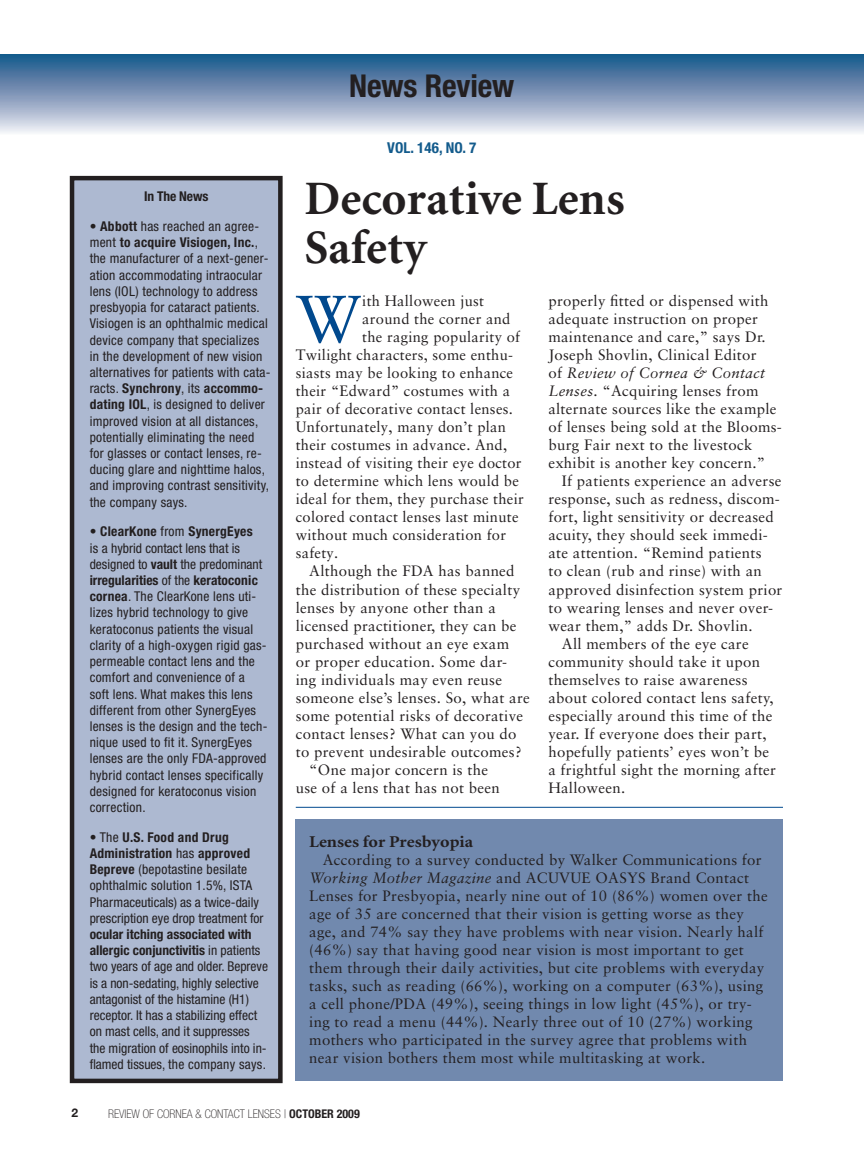
<style>
.page{position:relative;width:864px;height:1162px;background:#fff}
.page>*{position:absolute;margin:0;border:0;box-sizing:border-box;transform-origin:0 0}
.t1{font:66.6px "Sabon";color:#01498e}
.t2{font:700 48px/48.6px "Minion";letter-spacing:.005em;color:#231f20}
.t3{font:700 condensed 31.5px "Helvetica Neue";letter-spacing:-.005em;color:#231f20}
.t4{font:700 16.5px "Minion";color:#231f20;scale:1.1 1}
.t5{font:15px/18px "Sabon";letter-spacing:.02em;color:#231f20}
.t6{font:italic 15px "Sabon";letter-spacing:.02em;color:#231f20}
.t7{font:700 condensed 15px "Helvetica Neue";letter-spacing:.005em;color:#135b8c}
.t8{font:condensed 13.5px/16.2px "Helvetica Neue";letter-spacing:.02em;color:#231f20}
.t9{font:condensed 13.5px/16.2px "Helvetica Neue";color:#231f20}
.t10{font:700 condensed 13.5px "Helvetica Neue";letter-spacing:-.01em;color:#231f20}
.t11{font:100 condensed 12px "Helvetica Neue";color:#231f20}
.t12{font:700 12px "Helvetica Neue";color:#231f20}
.s1{font-weight:700}
.s2{font-style:normal}
.s3{font-style:italic}
</style>
<div class="page">
<div style="left:0;top:55px;width:864px;height:80px;background:linear-gradient(to bottom,#165086,#f0eaf3)"></div>
<svg style="left:863px;top:55px;width:1px;height:80px"></svg>
<div style="left:72px;top:178px;width:208px;height:902px;background:#adb9d1"></div>
<div style="left:70px;top:176px;width:213px;height:906px;border:4px solid #231f20"></div>
<div style="left:296px;top:819px;width:487px;height:261px;background:#7189ae"></div>
<hr style="left:296px;top:806px;width:487px;height:1px;background:#01498e">
<p class="t3" style="left:349px;top:75px;width:167px">News Review</p>
<p class="t10" style="left:144px;top:192px;width:66px">In The News</p>
<p class="t8" style="left:90px;top:219px;width:182px">• <span class="s1">Abbott</span> has reached an agree&shy;ment <span class="s1">to acquire Visiogen, Inc.</span>, the manufacturer of a next-gener&shy;ation accommodating intraocular lens (IOL) technology to address presbyopia for cataract patients.<br>Visiogen is an ophthalmic medical device company that specializes in the development of new vision alternatives for patients with cata&shy;racts. <span class="s1">Synchrony</span>, its <span class="s1">accommo&shy;dating IOL</span>, is designed to deliver improved vision at all distances, potentially eliminating the need for glasses or contact lenses, re&shy;ducing glare and nighttime halos, and improving contrast sensitivity, the company says.</p>
<p class="t8" style="left:90px;top:524px;width:179px">• <span class="s1">ClearKone</span> from <span class="s1">SynergEyes<br></span>is a hybrid contact lens that is designed to <span class="s1">vault</span> the predominant <span class="s1">irregularities</span> of the <span class="s1">keratoconic cornea</span>. The ClearKone lens uti&shy;lizes hybrid technology to give keratoconus patients the visual clarity of a high-oxygen rigid gas&shy;permeable contact lens and the comfort and convenience of a soft lens. What makes this lens different from other SynergEyes lenses is the design and the tech&shy;nique used to fit it. SynergEyes lenses are the only FDA-approved hybrid contact lenses specifically designed for keratoconus vision correction.</p>
<p class="t9" style="left:90px;top:829px;width:180px">• The <span class="s1">U.S. Food and Drug Administration</span> has <span class="s1">approved Bepreve</span> (bepotastine besilate ophthalmic solution 1.5%, ISTA Pharmaceuticals) as a twice-daily prescription eye drop treatment for <span class="s1">ocular itching associated with allergic conjunctivitis</span> in patients two years of age and older. Bepreve is a non-sedating, highly selective antagonist of the histamine (H1) receptor. It has a stabilizing effect on mast cells, and it suppresses the migration of eosinophils into in&shy;flamed tissues, the company says.</p>
<p class="t7" style="left:387px;top:142px;width:91px">VOL. 146, NO. 7</p>
<p class="t2" style="left:304px;top:178px;width:322px">Decorative Lens<br>Safety</p>
<p class="t1" style="left:296px;top:291px;width:67px">W</p>
<p class="t5" style="left:362px;top:293px;width:123px">ith Halloween just</p>
<p class="t5" style="left:548px;top:293px;width:222px">properly fitted or dispensed with</p>
<p class="t5" style="left:548px;top:311px;width:211px">adequate instruction on proper</p>
<p class="t5" style="left:548px;top:329px;width:219px">maintenance and care,” says Dr.</p>
<p class="t5" style="left:548px;top:347px;width:210px">Joseph Shovlin, Clinical Editor</p>
<p class="t6" style="left:548px;top:367px;width:218px"><span class="s2">of</span> Review of Cornea &amp; Contact</p>
<p class="t5" style="left:548px;top:383px;width:212px"><span class="s3">Lenses</span>. “Acquiring lenses from</p>
<p class="t5" style="left:548px;top:401px;width:230px">alternate sources like the example</p>
<p class="t5" style="left:548px;top:419px;width:235px">of lenses being sold at the Blooms-</p>
<p class="t5" style="left:548px;top:437px;width:206px">burg Fair next to the livestock</p>
<p class="t5" style="left:548px;top:455px;width:218px">exhibit is another key concern.”</p>
<p class="t5" style="left:562px;top:473px;width:221px">If patients experience an adverse</p>
<p class="t5" style="left:548px;top:491px;width:233px">response, such as redness, discom-</p>
<p class="t5" style="left:548px;top:509px;width:227px">fort, light sensitivity or decreased</p>
<p class="t5" style="left:548px;top:527px;width:221px">acuity, they should seek immedi-</p>
<p class="t5" style="left:548px;top:545px;width:215px">ate attention. “Remind patients</p>
<p class="t5" style="left:548px;top:563px;width:215px">to clean (rub and rinse) with an</p>
<p class="t5" style="left:548px;top:581px;width:236px">approved disinfection system prior</p>
<p class="t5" style="left:548px;top:599px;width:226px">to wearing lenses and never over-</p>
<p class="t5" style="left:548px;top:617px;width:206px">wear them,” adds Dr. Shovlin.</p>
<p class="t5" style="left:562px;top:635px;width:188px">All members of the eye care</p>
<p class="t5" style="left:548px;top:653px;width:213px">community should take it upon</p>
<p class="t5" style="left:548px;top:671px;width:201px">themselves to raise awareness</p>
<p class="t5" style="left:548px;top:689px;width:227px">about colored contact lens safety,</p>
<p class="t5" style="left:548px;top:707px;width:226px">especially around this time of the</p>
<p class="t5" style="left:548px;top:725px;width:220px">year. If everyone does their part,</p>
<p class="t5" style="left:548px;top:743px;width:222px">hopefully patients’ eyes won’t be</p>
<p class="t5" style="left:548px;top:761px;width:229px">a frightful sight the morning after</p>
<p class="t5" style="left:548px;top:779px;width:78px">Halloween.</p>
<p class="t5" style="left:362px;top:311px;width:150px">around the corner and</p>
<p class="t5" style="left:362px;top:329px;width:159px">the raging popularity of</p>
<p class="t5" style="left:296px;top:347px;width:219px">Twilight characters, some enthu-</p>
<p class="t5" style="left:296px;top:365px;width:219px">siasts may be looking to enhance</p>
<p class="t5" style="left:296px;top:383px;width:216px">their “Edward” costumes with a</p>
<p class="t5" style="left:296px;top:401px;width:219px">pair of decorative contact lenses.</p>
<p class="t5" style="left:296px;top:419px;width:212px">Unfortunately, many don’t plan</p>
<p class="t5" style="left:296px;top:437px;width:213px">their costumes in advance. And,</p>
<p class="t5" style="left:296px;top:455px;width:227px">instead of visiting their eye doctor</p>
<p class="t5" style="left:296px;top:473px;width:225px">to determine which lens would be</p>
<p class="t5" style="left:296px;top:491px;width:230px">ideal for them, they purchase their</p>
<p class="t5" style="left:296px;top:509px;width:224px">colored contact lenses last minute</p>
<p class="t5" style="left:296px;top:527px;width:212px">without much consideration for</p>
<p class="t5" style="left:296px;top:545px;width:44px">safety.</p>
<p class="t5" style="left:309px;top:563px;width:207px">Although the FDA has banned</p>
<p class="t5" style="left:296px;top:581px;width:226px">the distribution of these specialty</p>
<p class="t5" style="left:296px;top:599px;width:202px">lenses by anyone other than a</p>
<p class="t5" style="left:296px;top:617px;width:222px">licensed practitioner, they can be</p>
<p class="t5" style="left:296px;top:635px;width:215px">purchased without an eye exam</p>
<p class="t5" style="left:296px;top:653px;width:213px">or proper education. Some dar-</p>
<p class="t5" style="left:296px;top:671px;width:208px">ing individuals may even reuse</p>
<p class="t5" style="left:296px;top:689px;width:236px">someone else’s lenses. So, what are</p>
<p class="t5" style="left:296px;top:707px;width:229px">some potential risks of decorative</p>
<p class="t5" style="left:296px;top:725px;width:222px">contact lenses? What can you do</p>
<p class="t5" style="left:296px;top:743px;width:227px">to prevent undesirable outcomes?</p>
<p class="t5" style="left:309px;top:761px;width:180px">“One major concern is the</p>
<p class="t5" style="left:296px;top:779px;width:206px">use of a lens that has not been</p>
<p class="t4" style="left:309px;top:834px;width:150px">Lenses for Presbyopia</p>
<p class="t5" style="left:309px;top:851px;width:460px;text-indent:14px">According to a survey conducted by Walker Communications for <span class="s3">Working Mother Magazine</span> and ACUVUE OASYS Brand Contact Lenses for Presbyopia, nearly nine out of 10 (86%) women over the age of 35 are concerned that their vision is getting worse as they age, and 74% say they have problems with near vision. Nearly half (46%) say that having good near vision is most important to get them through their daily activities, but cite problems with everyday tasks, such as reading (66%), working on a computer (63%), using a cell phone/PDA (49%), seeing things in low light (45%), or try&shy;ing to read a menu (44%). Nearly three out of 10 (27%) working mothers who participated in the survey agree that problems with near vision bothers them most while multitasking at work.</p>
<p class="t12" style="left:72px;top:1108px;width:8px">2</p>
<p class="t11" style="left:108px;top:1108px;width:253px">REVIEW OF CORNEA &amp; CONTACT LENSES | <span class="s1">OCTOBER 2009</span></p>
</div>
